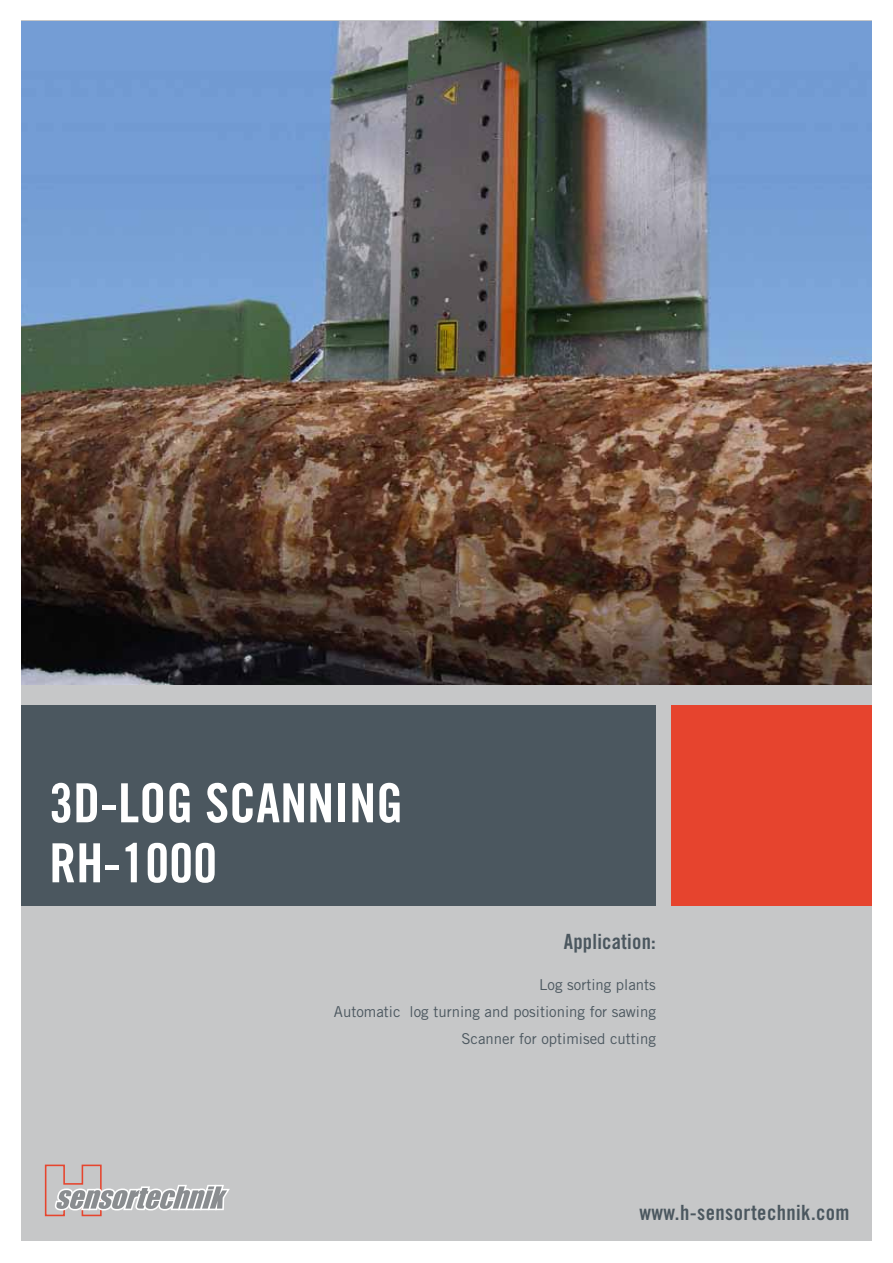
<style>
.page{position:relative;width:893px;height:1263px;background:#fff}
.page>*{position:absolute;margin:0;border:0;box-sizing:border-box;transform-origin:0 0}
.t1{font:54px/60px "Trade Gothic Bold Cond Twenty";color:#fff}
.t2{font:21px "Trade Gothic Bold Cond Twenty";letter-spacing:.02em;color:#4b575f}
.t3{font:15px/27px "Trade Gothic";color:#4b575f;text-align:right}
</style>
<div class="page">
<div style="left:21px;top:20px;width:851px;height:1221px;background:#c6c7c8"></div>
<div style="left:21px;top:706px;width:635px;height:200px;background:#4b575f"></div>
<img style="left:21px;top:21px;width:851px;height:664px">
<svg style="left:44px;top:1164px;width:186px;height:53px"></svg>
<div style="left:671px;top:706px;width:201px;height:200px;background:#e6442e"></div>
<h1 class="t1" style="left:49px;top:773px;width:355px">3D-LOG SCANNING<br>RH-1000</h1>
<h2 class="t2" style="left:564px;top:929px;width:94px">Application:</h2>
<p class="t3" style="left:334px;top:970px;width:324px">Log sorting plants<br>Automatic log turning and positioning for sawing<br>Scanner for optimised cutting</p>
<h2 class="t2" style="left:639px;top:1200px;width:212px">www.h-sensortechnik.com</h2>
</div>
